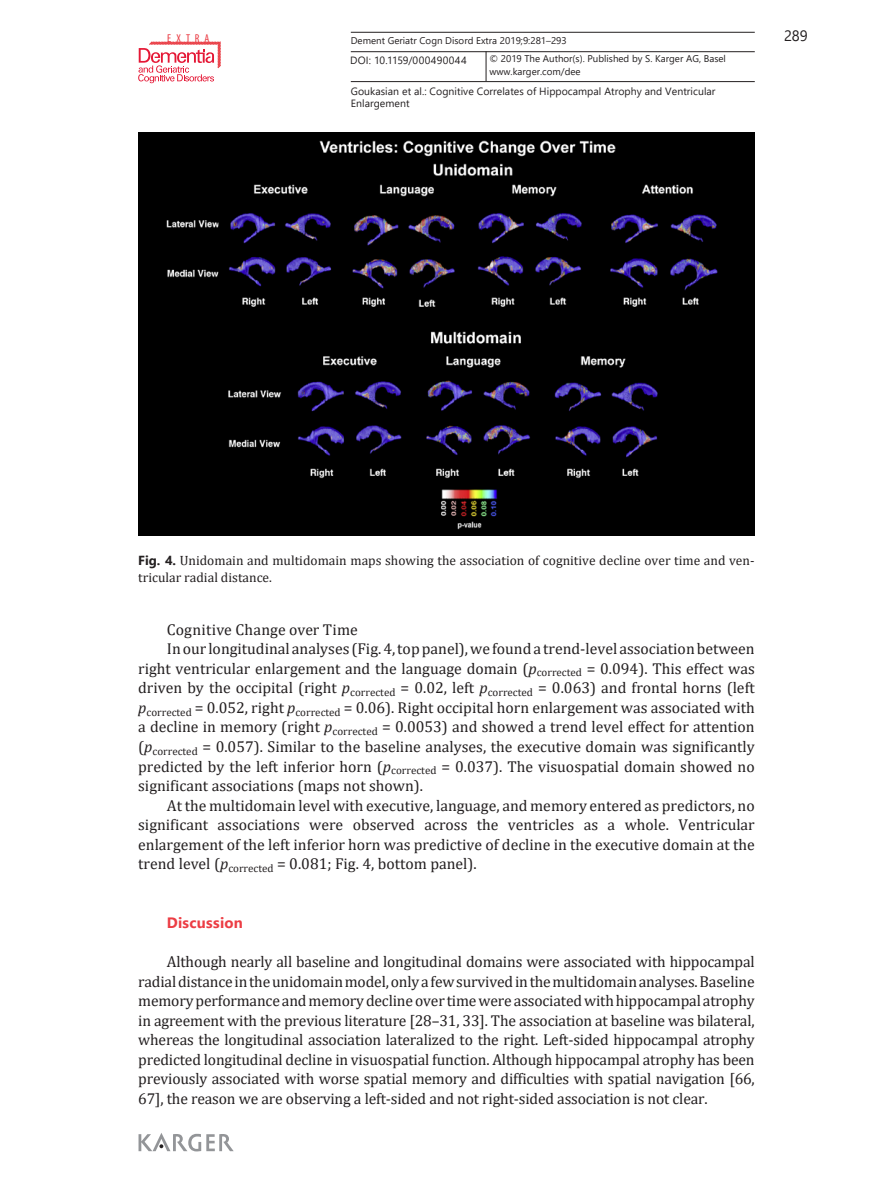
<style>
.page{position:relative;width:893px;height:1191px;background:#fff}
.page>*{position:absolute;margin:0;border:0;box-sizing:border-box;transform-origin:0 0}
.t1{font:15.75px/19.5px "Cambria";color:#231f20;text-align:justify}
.t2{font:700 15px "Segoe UI";letter-spacing:.015em;color:#ec3d44}
.t3{font:15px "Segoe UI";color:#231f20}
.t4{font:13.5px/17.4px "Cambria";color:#231f20}
.t5{font:condensed 11.4px "Myriad Pro";letter-spacing:.445em;color:#e93840}
.t6{font:10.5px/12px "Segoe UI";letter-spacing:.005em;color:#231f20}
.t7{font:10.5px "Segoe UI";letter-spacing:.03em;color:#231f20}
.t8{font:9.75px "Segoe UI";color:#231f20}
.s1{font-family:"Segoe UI";font-weight:700;font-size:13.2px}
.s2{font-style:italic}
</style>
<div class="page">
<svg style="left:138px;top:41px;width:83px;height:42px"></svg>
<hr style="left:351px;top:51px;width:404px;height:1px;background:#231f20">
<hr style="left:351px;top:81px;width:404px;height:1px;background:#231f20">
<hr style="left:351px;top:32px;width:404px;height:1px;background:#231f20">
<svg style="left:139px;top:1133px;width:95px;height:18px"></svg>
<hr style="left:486px;top:51px;width:1px;height:30px;background:#231f20">
<img style="left:138px;top:133px;width:617px;height:402px">
<p class="t5" style="left:167px;top:31px;width:44px">EXTRA</p>
<p class="t8" style="left:351px;top:31px;width:217px">Dement Geriatr Cogn Disord Extra 2019;9:281–293</p>
<p class="t7" style="left:350px;top:50px;width:118px">DOI: 10.1159/000490044</p>
<p class="t8" style="left:489px;top:50px;width:238px">© 2019 The Author(s). Published by S. Karger AG, Basel</p>
<p class="t8" style="left:489px;top:62px;width:93px">www.karger.com/dee</p>
<p class="t6" style="left:351px;top:84px;width:366px">Goukasian et al.: Cognitive Correlates of Hippocampal Atrophy and Ventricular<br>Enlargement</p>
<p class="t3" style="left:784px;top:22px;width:25px">289</p>
<p class="t4" style="left:138px;top:551px;width:618px"><span class="s1">Fig. 4.</span> Unidomain and multidomain maps showing the association of cognitive decline over time and ven&shy;tricular radial distance.</p>
<p class="t1" style="left:167px;top:619px;width:192px">Cognitive Change over Time</p>
<p class="t1" style="left:167px;top:639px;width:589px">In our longitudinal analyses (Fig.4, top panel), we found a trend-level association between</p>
<p class="t1" style="left:138px;top:658px;width:618px">right ventricular enlargement and the language domain (<span class="s2">p</span><sub>corrected</sub> = 0.094). This effect was</p>
<p class="t1" style="left:138px;top:678px;width:618px">driven by the occipital (right <span class="s2">p</span><sub>corrected</sub> = 0.02, left <span class="s2">p</span><sub>corrected</sub> = 0.063) and frontal horns (left</p>
<p class="t1" style="left:138px;top:697px;width:618px"><span class="s2">p</span><sub>corrected</sub> = 0.052, right <span class="s2">p</span><sub>corrected</sub> = 0.06). Right occipital horn enlargement was associated with</p>
<p class="t1" style="left:138px;top:717px;width:618px">a decline in memory (right <span class="s2">p</span><sub>corrected</sub> = 0.0053) and showed a trend level effect for attention</p>
<p class="t1" style="left:138px;top:736px;width:618px">(<span class="s2">p</span><sub>corrected</sub> = 0.057). Similar to the baseline analyses, the executive domain was significantly</p>
<p class="t1" style="left:138px;top:756px;width:618px">predicted by the left inferior horn (<span class="s2">p</span><sub>corrected</sub> = 0.037). The visuospatial domain showed no</p>
<p class="t1" style="left:138px;top:776px;width:286px">significant associations (maps not shown).</p>
<p class="t1" style="left:167px;top:795px;width:589px">At the multidomain level with executive, language, and memory entered as predictors, no</p>
<p class="t1" style="left:138px;top:815px;width:618px">significant associations were observed across the ventricles as a whole. Ventricular</p>
<p class="t1" style="left:138px;top:834px;width:618px">enlargement of the left inferior horn was predictive of decline in the executive domain at the</p>
<p class="t1" style="left:138px;top:854px;width:340px">trend level (<span class="s2">p</span><sub>corrected</sub> = 0.081; Fig. 4, bottom panel).</p>
<p class="t2" style="left:167px;top:908px;width:77px">Discussion</p>
<p class="t1" style="left:138px;top:951px;width:618px;text-indent:29px">Although nearly all baseline and longitudinal domains were associated with hippocampal radial distance in the unidomain model, only a few survived in the multidomain analyses. Baseline memory performance and memory decline over time were associated with hippocampal atrophy in agreement with the previous literature [28–31, 33]. The association at baseline was bilateral, whereas the longitudinal association lateralized to the right. Left-sided hippocampal atrophy predicted longitudinal decline in visuospatial function. Although hippocampal atrophy has been previously associated with worse spatial memory and difficulties with spatial navigation [66, 67], the reason we are observing a left-sided and not right-sided association is not clear.</p>
</div>
